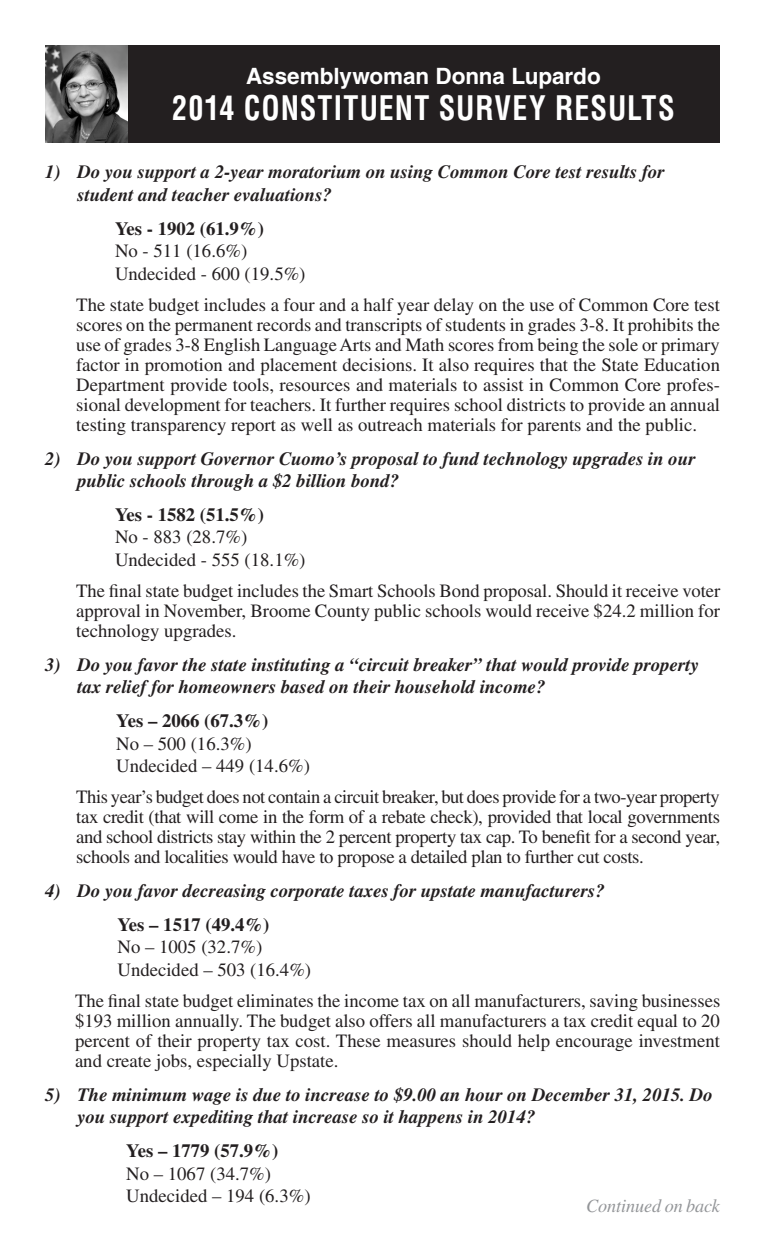
<style>
.page{position:relative;width:765px;height:1260px;background:#fff}
.page>*{position:absolute;margin:0;border:0;box-sizing:border-box;transform-origin:0 0}
.t1{font:700 condensed 33px "Helvetica";letter-spacing:.035em;color:#fff;scale:.91 1}
.t2{font:700 22.5px "Helvetica";letter-spacing:-.005em;color:#fff}
.t3{font:18.75px/20px "Times";color:#231f20}
.t4{font:italic 700 18.75px/22.5px "Times";color:#231f20}
.t5{font:italic 18.75px "Times";letter-spacing:-.005em;color:#939598}
.s1{font-weight:700}
</style>
<div class="page">
<div style="left:127px;top:45px;width:593px;height:98px;background:#231f20"></div>
<img style="left:45px;top:45px;width:82px;height:98px">
<p class="t2" style="left:246px;top:62px;width:356px">Assemblywoman Donna Lupardo</p>
<p class="t1" style="left:172px;top:87px;width:554px">2014 CONSTITUENT SURVEY RESULTS</p>
<p class="t4" style="left:78px;top:161px;width:589px;text-indent:-32px">1) Do you support a 2-year moratorium on using Common Core test results for student and teacher evaluations?</p>
<p class="t3" style="left:115px;top:217px;width:192px;line-height:22.5px"><span class="s1">Yes - 1902 (61.9%)<br></span>No - 511 (16.6%)<br>Undecided - 600 (19.5%)</p>
<p class="t3" style="left:76px;top:295px;width:645px;text-align:justify">The state budget includes a four and a half year delay on the use of Common Core test scores on the permanent records and transcripts of students in grades 3-8. It prohibits the use of grades 3-8 English Language Arts and Math scores from being the sole or primary factor in promotion and placement decisions. It also requires that the State Education Department provide tools, resources and materials to assist in Common Core profes&shy;sional development for teachers. It further requires school districts to provide an annual testing transparency report as well as outreach materials for parents and the public.</p>
<p class="t4" style="left:78px;top:447px;width:620px;text-indent:-32px">2) Do you support Governor Cuomo’s proposal to fund technology upgrades in our public schools through a $2 billion bond?</p>
<p class="t3" style="left:115px;top:503px;width:192px;line-height:22.5px"><span class="s1">Yes - 1582 (51.5%)<br></span>No - 883 (28.7%)<br>Undecided - 555 (18.1%)</p>
<p class="t3" style="left:76px;top:581px;width:646px;text-align:justify">The final state budget includes the Smart Schools Bond proposal. Should it receive voter approval in November, Broome County public schools would receive $24.2 million for technology upgrades.</p>
<p class="t4" style="left:78px;top:653px;width:623px;text-indent:-32px">3) Do you favor the state instituting a “circuit breaker” that would provide property tax relief for homeowners based on their household income?</p>
<p class="t3" style="left:116px;top:710px;width:195px;line-height:22.5px"><span class="s1">Yes – 2066 (67.3%)<br></span>No – 500 (16.3%)<br>Undecided – 449 (14.6%)</p>
<p class="t3" style="left:76px;top:787px;width:645px;text-align:justify">This year’s budget does not contain a circuit breaker, but does provide for a two-year property tax credit (that will come in the form of a rebate check), provided that local governments and school districts stay within the 2 percent property tax cap. To benefit for a second year, schools and localities would have to propose a detailed plan to further cut costs.</p>
<p class="t4" style="left:45px;top:879px;width:561px">4) Do you favor decreasing corporate taxes for upstate manufacturers?</p>
<p class="t3" style="left:118px;top:913px;width:195px;line-height:22.5px"><span class="s1">Yes – 1517 (49.4%)<br></span>No – 1005 (32.7%)<br>Undecided – 503 (16.4%)</p>
<p class="t3" style="left:75px;top:991px;width:647px;text-align:justify">The final state budget eliminates the income tax on all manufacturers, saving businesses $193 million annually. The budget also offers all manufacturers a tax credit equal to 20 percent of their property tax cost. These measures should help encourage investment and create jobs, especially Upstate.</p>
<p class="t4" style="left:78px;top:1083px;width:637px;text-indent:-32px">5) The minimum wage is due to increase to $9.00 an hour on December 31, 2015. Do you support expediting that increase so it happens in 2014?</p>
<p class="t3" style="left:126px;top:1140px;width:186px;line-height:22.5px"><span class="s1">Yes – 1779 (57.9%)<br></span>No – 1067 (34.7%)<br>Undecided – 194 (6.3%)</p>
<p class="t5" style="left:586px;top:1195px;width:135px">Continued on back</p>
</div>
